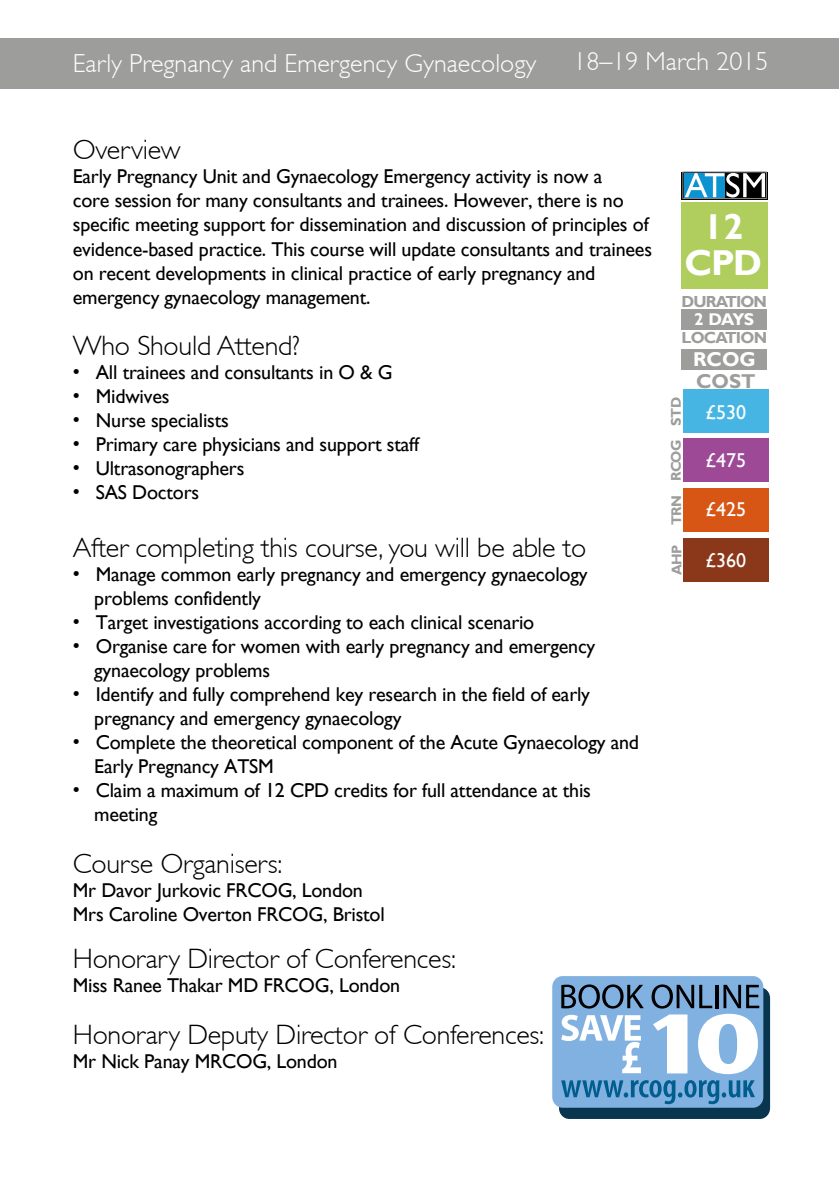
<style>
.page{position:relative;width:840px;height:1191px;background:#fff}
.page>*{position:absolute;margin:0;border:0;box-sizing:border-box;transform-origin:0 0}
.t1{font:700 36px/36px "Gill Sans";color:#fff;text-align:center}
.t2{font:300 28px "Gill Sans";letter-spacing:-.01em;color:#000}
.t3{font:300 26px "Gill Sans";color:#fff}
.t4{font:20px/24px "Gill Sans";letter-spacing:-.01em;color:#000}
.t5{font:20px "Gill Sans";color:#fff}
.t6{font:700 20px "Gill Sans";color:#fff}
.t7{font:700 20px "Gill Sans";color:#9d9d9c}
.t8{font:700 17px "Gill Sans";color:#fff}
.t9{font:700 16px "Gill Sans";letter-spacing:-.055em;color:#9d9d9c}
.t10{font:700 14px "Gill Sans";letter-spacing:-.06em;color:#9d9d9c}
</style>
<div class="page">
<div style="left:0;top:38px;width:838px;height:51px;background:#9d9d9c"></div>
<svg style="left:558px;top:987px;width:211px;height:132px;background:#15425d"></svg>
<div style="left:552px;top:976px;width:210px;height:131px;background:#81b1e0;border-radius:11px"></div>
<svg style="left:561px;top:1014px;width:79px;height:59px"></svg>
<svg style="left:561px;top:984px;width:82px;height:24px"></svg>
<svg style="left:651px;top:984px;width:107px;height:90px"></svg>
<svg style="left:561px;top:1080px;width:193px;height:24px"></svg>
<div style="left:681px;top:309px;width:85px;height:21px;background:#9d9d9c"></div>
<div style="left:681px;top:349px;width:85px;height:21px;background:#9d9d9c"></div>
<div style="left:681px;top:203px;width:86px;height:86px;background:#b0ce5d"></div>
<div style="left:682px;top:488px;width:86px;height:43px;background:#d75615"></div>
<div style="left:682px;top:390px;width:86px;height:43px;background:#46b5e4"></div>
<div style="left:682px;top:439px;width:86px;height:43px;background:#9d4995"></div>
<div style="left:682px;top:538px;width:86px;height:43px;background:#8b381a"></div>
<svg style="left:681px;top:172px;width:86px;height:28px"></svg>
<div style="left:682px;top:172px;width:84px;height:27px;border:1px solid #878787"></div>
<svg style="left:684px;top:173px;width:80px;height:24px"></svg>
<h3 class="t3" style="left:73px;top:54px;width:464px">Early Pregnancy and Emergency Gynaecology</h3>
<h3 class="t3" style="left:573px;top:52px;width:197px">18–19 March 2015</h3>
<h2 class="t2" style="left:73px;top:140px;width:109px">Overview</h2>
<p class="t4" style="left:73px;top:165px;width:580px">Early Pregnancy Unit and Gynaecology Emergency activity is now a<br>core session for many consultants and trainees. However, there is no specific meeting support for dissemination and discussion of principles of evidence-based practice. This course will update consultants and trainees on recent developments in clinical practice of early pregnancy and emergency gynaecology management.</p>
<h2 class="t2" style="left:73px;top:336px;width:229px">Who Should Attend?</h2>
<p class="t4" style="left:73px;top:360px;width:321px">• All trainees and consultants in O &amp; G</p>
<p class="t4" style="left:73px;top:384px;width:98px">• Midwives</p>
<p class="t4" style="left:73px;top:408px;width:157px">• Nurse specialists</p>
<p class="t4" style="left:73px;top:432px;width:347px">• Primary care physicians and support staff</p>
<p class="t4" style="left:73px;top:456px;width:173px">• Ultrasonographers</p>
<p class="t4" style="left:73px;top:480px;width:128px">• SAS Doctors</p>
<h2 class="t2" style="left:73px;top:538px;width:514px">After completing this course, you will be able to</h2>
<p class="t4" style="left:94px;top:562px;width:494px;text-indent:-21px">• Manage common early pregnancy and emergency gynaecology problems confidently</p>
<p class="t4" style="left:73px;top:610px;width:462px">• Target investigations according to each clinical scenario</p>
<p class="t4" style="left:94px;top:634px;width:502px;text-indent:-21px">• Organise care for women with early pregnancy and emergency gynaecology problems</p>
<p class="t4" style="left:94px;top:682px;width:497px;text-indent:-21px">• Identify and fully comprehend key research in the field of early pregnancy and emergency gynaecology</p>
<p class="t4" style="left:94px;top:730px;width:546px;text-indent:-21px">• Complete the theoretical component of the Acute Gynaecology and<br>Early Pregnancy ATSM</p>
<p class="t4" style="left:94px;top:778px;width:498px;text-indent:-21px">• Claim a maximum of 12 CPD credits for full attendance at this meeting</p>
<h2 class="t2" style="left:73px;top:853px;width:211px">Course Organisers:</h2>
<p class="t4" style="left:73px;top:877px;width:313px">Mr Davor Jurkovic FRCOG, London<br>Mrs Caroline Overton FRCOG, Bristol</p>
<h2 class="t2" style="left:73px;top:949px;width:384px">Honorary Director of Conferences:</h2>
<p class="t4" style="left:73px;top:973px;width:328px">Miss Ranee Thakar MD FRCOG, London</p>
<h2 class="t2" style="left:73px;top:1024px;width:472px">Honorary Deputy Director of Conferences:</h2>
<p class="t4" style="left:73px;top:1049px;width:266px">Mr Nick Panay MRCOG, London</p>
<h1 class="t1" style="left:684px;top:208px;width:79px">12<br>CPD</h1>
<p class="t9" style="left:681px;top:293px;width:87px">DURATION</p>
<p class="t9" style="left:681px;top:328px;width:87px">LOCATION</p>
<p class="t6" style="left:692px;top:348px;width:64px">RCOG</p>
<p class="t8" style="left:694px;top:309px;width:61px">2 DAYS</p>
<p class="t10" style="left:667px;top:426px;width:31px;rotate:-90deg">STD</p>
<p class="t10" style="left:667px;top:481px;width:43px;rotate:-90deg">RCOG</p>
<p class="t7" style="left:695px;top:369px;width:61px">COST</p>
<p class="t5" style="left:705px;top:400px;width:42px">£530</p>
<p class="t5" style="left:705px;top:448px;width:42px">£475</p>
<p class="t10" style="left:667px;top:525px;width:31px;rotate:-90deg">TRN</p>
<p class="t10" style="left:668px;top:575px;width:32px;rotate:-90deg">AHP</p>
<p class="t5" style="left:705px;top:548px;width:42px">£360</p>
<p class="t5" style="left:705px;top:497px;width:42px">£425</p>
</div>
